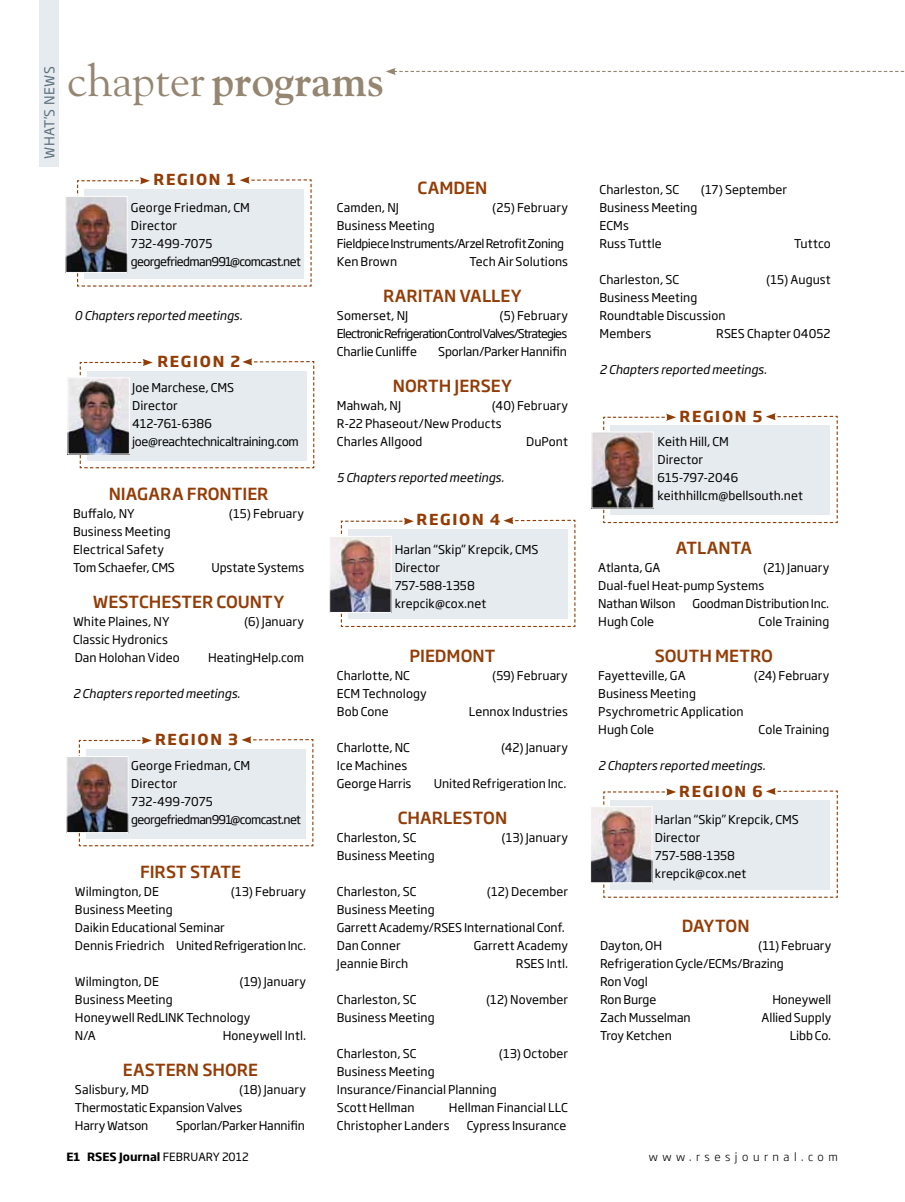
<style>
.page{position:relative;width:905px;height:1202px;background:#fff}
.page>*{position:absolute;margin:0;border:0;box-sizing:border-box;transform-origin:0 0}
.t1{font:700 45px "Goudy";color:#948671}
.t2{font:500 16.5px "Soho Gothic Std";color:#933c06}
.t3{font:700 15px "Soho Gothic Std";letter-spacing:.115em;color:#933c06}
.t4{font:13.5px "Soho Gothic Std";letter-spacing:.035em;color:#5c6f7c}
.t5{font:12px/18px "Soho Gothic Std";color:#000}
.t6{font:italic 12px "Soho Gothic Std";color:#000}
.t7{font:12px/18px "Soho Gothic Std";letter-spacing:-.02em;color:#000}
.t8{font:12px/18px "Soho Gothic Std";letter-spacing:-.03em;color:#000}
.t9{font:700 11.25px "Soho Gothic Std";color:#000}
.t10{font:300 11.25px "Soho Gothic Std";letter-spacing:.4em;color:#000}
.s1{font-weight:400}
</style>
<div class="page">
<div style="left:39px;top:0;width:20px;height:167px;background:#e6ebef"></div>
<svg style="left:386px;top:68px;width:518px;height:7px"></svg>
<svg style="left:78px;top:736px;width:236px;height:111px"></svg>
<svg style="left:77px;top:176px;width:235px;height:111px"></svg>
<img style="left:67px;top:198px;width:59px;height:73px">
<div style="left:65px;top:196px;width:63px;height:77px;border:1px solid #fff"></div>
<img style="left:68px;top:758px;width:59px;height:73px">
<div style="left:66px;top:756px;width:63px;height:77px;border:1px solid #fff"></div>
<svg style="left:79px;top:358px;width:236px;height:111px"></svg>
<img style="left:69px;top:379px;width:59px;height:73px">
<div style="left:67px;top:377px;width:63px;height:77px;border:1px solid #fff"></div>
<svg style="left:602px;top:413px;width:236px;height:110px"></svg>
<img style="left:593px;top:433px;width:58px;height:73px">
<div style="left:591px;top:431px;width:62px;height:77px;border:1px solid #fff"></div>
<svg style="left:340px;top:517px;width:236px;height:110px"></svg>
<img style="left:331px;top:538px;width:58px;height:73px">
<div style="left:329px;top:536px;width:62px;height:77px;border:1px solid #fff"></div>
<svg style="left:603px;top:787px;width:235px;height:111px"></svg>
<img style="left:592px;top:808px;width:58px;height:73px">
<div style="left:590px;top:806px;width:62px;height:77px;border:1px solid #fff"></div>
<p class="t4" style="left:41px;top:159px;width:94px;rotate:-90deg">what’s news</p>
<h1 class="t1" style="left:67px;top:53px;width:318px"><span class="s1">chapter</span> programs</h1>
<p class="t3" style="left:154px;top:170px;width:84px">REGION 1</p>
<h2 class="t2" style="left:417px;top:177px;width:71px">CAMDEN</h2>
<p class="t5" style="left:131px;top:198px;width:171px">George Friedman, CM<br>Director<br>732-499-7075 georgefriedman991@comcast.net</p>
<p class="t6" style="left:75px;top:308px;width:169px">0 Chapters reported meetings.</p>
<p class="t3" style="left:157px;top:351px;width:84px">REGION 2</p>
<p class="t7" style="left:132px;top:378px;width:168px">Joe Marchese, CMS<br>Director<br>412-761-6386 joe@reachtechnicaltraining.com</p>
<h2 class="t2" style="left:109px;top:483px;width:161px">NIAGARA FRONTIER</h2>
<p class="t5" style="left:73px;top:504px;width:52px">Buffalo, NY</p>
<p class="t5" style="left:229px;top:504px;width:77px">(15) February</p>
<p class="t5" style="left:73px;top:522px;width:102px">Business Meeting<br>Electrical Safety<br>Tom Schaefer, CMS</p>
<p class="t5" style="left:211px;top:558px;width:94px">Upstate Systems</p>
<h2 class="t2" style="left:93px;top:591px;width:193px">WESTCHESTER COUNTY</h2>
<p class="t5" style="left:73px;top:612px;width:87px">White Plaines, NY</p>
<p class="t5" style="left:244px;top:612px;width:61px">(6) January</p>
<p class="t5" style="left:73px;top:630px;width:108px">Classic Hydronics<br>Dan Holohan Video</p>
<p class="t5" style="left:208px;top:648px;width:98px">HeatingHelp.com</p>
<p class="t6" style="left:73px;top:686px;width:169px">2 Chapters reported meetings.</p>
<p class="t3" style="left:155px;top:729px;width:84px">REGION 3</p>
<p class="t5" style="left:131px;top:756px;width:171px">George Friedman, CM<br>Director<br>732-499-7075 georgefriedman991@comcast.net</p>
<h2 class="t2" style="left:140px;top:861px;width:102px">FIRST STATE</h2>
<p class="t5" style="left:75px;top:882px;width:81px">Wilmington, DE</p>
<p class="t5" style="left:231px;top:882px;width:77px">(13) February</p>
<p class="t5" style="left:75px;top:900px;width:233px">Business Meeting<br>Daikin Educational Seminar<br>Dennis Friedrich United Refrigeration Inc.</p>
<p class="t5" style="left:75px;top:972px;width:81px">Wilmington, DE</p>
<p class="t5" style="left:239px;top:972px;width:68px">(19) January</p>
<p class="t5" style="left:75px;top:990px;width:177px">Business Meeting<br>Honeywell RedLIN K Technology<br>N/A</p>
<p class="t5" style="left:223px;top:1026px;width:85px">Honeywell Intl.</p>
<h2 class="t2" style="left:123px;top:1059px;width:137px">EASTERN SHORE</h2>
<p class="t5" style="left:75px;top:1080px;width:75px">Salisbury, MD</p>
<p class="t5" style="left:75px;top:1080px;width:233px;text-indent:164px">(18) January<br>Thermostatic Expansion Valves<br>Harry Watson S</p>
<p class="t5" style="left:183px;top:1116px;width:123px">porlan/Parker Hannifin</p>
<p class="t5" style="left:337px;top:198px;width:63px">Camden, NJ</p>
<p class="t5" style="left:492px;top:198px;width:77px">(25) February</p>
<p class="t8" style="left:337px;top:216px;width:229px">Business Meeting<br>Fieldpiece Instruments/Arzel Retrofit Zoning<br>Ken Brown</p>
<p class="t5" style="left:469px;top:252px;width:100px">Tech Air Solutions</p>
<h2 class="t2" style="left:383px;top:285px;width:140px">RARITAN VALLEY</h2>
<p class="t5" style="left:337px;top:306px;width:73px">Somerset, NJ</p>
<p class="t5" style="left:337px;top:306px;width:233px;text-align:justify;text-indent:162px">(5) February Electronic Refrigeration ControlValves/Strategies Charlie Cunliffe Sporlan/Parker Hannifin</p>
<h2 class="t2" style="left:393px;top:375px;width:121px">NORTH JERSEY</h2>
<p class="t5" style="left:337px;top:396px;width:66px">Mahwah, NJ</p>
<p class="t5" style="left:337px;top:396px;width:233px;text-indent:155px">(40) February<br>R-22 Phaseout/New Products<br>Charles Allgood</p>
<p class="t5" style="left:526px;top:432px;width:43px">DuPont</p>
<p class="t6" style="left:337px;top:470px;width:169px">5 Chapters reported meetings.</p>
<p class="t3" style="left:416px;top:510px;width:85px">REGION 4</p>
<p class="t5" style="left:394px;top:540px;width:144px">Harlan “Skip” Krepcik, CMS<br>Director<br>757-588-1358 krepcik@cox.net</p>
<h2 class="t2" style="left:409px;top:645px;width:87px">PIEDMONT</h2>
<p class="t5" style="left:337px;top:666px;width:75px">Charlotte, NC</p>
<p class="t5" style="left:492px;top:666px;width:77px">(59) February</p>
<p class="t5" style="left:337px;top:684px;width:91px">ECM Technology<br>Bob Cone</p>
<p class="t5" style="left:468px;top:702px;width:101px">Lennox Industries</p>
<p class="t5" style="left:337px;top:738px;width:75px">Charlotte, NC</p>
<p class="t5" style="left:501px;top:738px;width:68px">(42) January</p>
<p class="t5" style="left:337px;top:756px;width:76px">Ice Machines<br>George Harris</p>
<p class="t5" style="left:434px;top:774px;width:134px">United Refrigeration Inc.</p>
<h2 class="t2" style="left:398px;top:807px;width:111px">CHARLESTON</h2>
<p class="t5" style="left:337px;top:828px;width:81px">Charleston, SC</p>
<p class="t5" style="left:501px;top:828px;width:68px">(13) January</p>
<p class="t5" style="left:337px;top:846px;width:99px">Business Meeting</p>
<p class="t5" style="left:337px;top:882px;width:81px">Charleston, SC</p>
<p class="t5" style="left:487px;top:882px;width:83px">(12) December</p>
<p class="t5" style="left:337px;top:900px;width:112px">Business Meeting<br>Garrett Academy/RSES</p>
<p class="t5" style="left:464px;top:918px;width:102px">International Conf.</p>
<p class="t5" style="left:337px;top:936px;width:65px">Dan Conner</p>
<p class="t5" style="left:474px;top:936px;width:96px">Garrett Academy</p>
<p class="t5" style="left:337px;top:954px;width:73px">Jeannie Birch</p>
<p class="t5" style="left:516px;top:954px;width:16px">RSES</p>
<p class="t5" style="left:546px;top:954px;width:23px">Intl.</p>
<p class="t5" style="left:337px;top:990px;width:81px">Charleston, SC</p>
<p class="t5" style="left:486px;top:990px;width:83px">(12) November</p>
<p class="t5" style="left:337px;top:1008px;width:99px">Business Meeting</p>
<p class="t5" style="left:337px;top:1044px;width:81px">Charleston, SC</p>
<p class="t5" style="left:499px;top:1044px;width:71px">(13) October</p>
<p class="t5" style="left:337px;top:1062px;width:161px">Business Meeting<br>Insurance/Financial Planning<br>Scott Hellman H</p>
<p class="t5" style="left:457px;top:1098px;width:112px">ellman Financial LLC</p>
<p class="t5" style="left:337px;top:1116px;width:114px">Christopher Landers</p>
<p class="t5" style="left:467px;top:1116px;width:101px">Cypress Insurance</p>
<p class="t5" style="left:599px;top:180px;width:81px">Charleston, SC</p>
<p class="t5" style="left:700px;top:180px;width:88px">(17) September</p>
<p class="t5" style="left:599px;top:198px;width:99px">Business Meeting<br>ECMs<br>Russ Tuttle</p>
<p class="t5" style="left:794px;top:234px;width:38px">Tuttco</p>
<p class="t5" style="left:599px;top:270px;width:81px">Charleston, SC</p>
<p class="t5" style="left:766px;top:270px;width:66px">(15) August</p>
<p class="t5" style="left:599px;top:288px;width:127px">Business Meeting<br>Roundtable Discussion<br>Members</p>
<p class="t5" style="left:716px;top:324px;width:16px">RSES</p>
<p class="t5" style="left:747px;top:324px;width:85px">Chapter 04052</p>
<p class="t6" style="left:599px;top:362px;width:169px">2 Chapters reported meetings.</p>
<p class="t3" style="left:679px;top:407px;width:84px">REGION 5</p>
<p class="t5" style="left:657px;top:432px;width:147px">Keith H ill, CM<br>Director<br>615-797-2046 keithhillcm@bellsouth.net</p>
<h2 class="t2" style="left:675px;top:537px;width:78px">ATLANTA</h2>
<p class="t5" style="left:598px;top:558px;width:60px">Atlanta, GA</p>
<p class="t5" style="left:598px;top:558px;width:233px;text-indent:165px">(21) January<br>Dual-fuel Heat-pump Systems<br>Nathan Wilson</p>
<p class="t5" style="left:692px;top:594px;width:138px">Goodman Distribution Inc.</p>
<p class="t5" style="left:598px;top:612px;width:57px">Hugh Cole</p>
<p class="t5" style="left:758px;top:612px;width:72px">Cole Training</p>
<h2 class="t2" style="left:654px;top:645px;width:120px">SOUTH METRO</h2>
<p class="t5" style="left:598px;top:666px;width:85px">Fayetteville, GA</p>
<p class="t5" style="left:753px;top:666px;width:77px">(24) February</p>
<p class="t5" style="left:598px;top:684px;width:147px">Business Meeting<br>Psychrometric Application<br>Hugh Cole</p>
<p class="t5" style="left:758px;top:720px;width:72px">Cole Training</p>
<p class="t6" style="left:598px;top:758px;width:169px">2 Chapters reported meetings.</p>
<p class="t3" style="left:679px;top:782px;width:85px">REGION 6</p>
<p class="t5" style="left:655px;top:810px;width:144px">Harlan “Skip” Krepcik, CMS<br>Director<br>757-588-1358 krepcik@cox.net</p>
<h2 class="t2" style="left:681px;top:915px;width:69px">DAYTON</h2>
<p class="t5" style="left:600px;top:936px;width:59px">Dayton, OH</p>
<p class="t5" style="left:600px;top:936px;width:233px;text-indent:158px">(11) February<br>Refrigeration Cycle/ECMs/Brazing<br>Ron Vogl<br>Ron Burge</p>
<p class="t5" style="left:772px;top:990px;width:60px">Honeywell</p>
<p class="t5" style="left:600px;top:1008px;width:92px">Zach Musselman</p>
<p class="t5" style="left:761px;top:1008px;width:71px">Allied Supply</p>
<p class="t5" style="left:600px;top:1026px;width:73px">Troy Ketchen</p>
<p class="t5" style="left:789px;top:1026px;width:43px">Libb Co.</p>
<p class="t9" style="left:66px;top:1149px;width:184px">E1 RSES JOURNAL <span class="s1">FEBRuary 2012</span></p>
<p class="t10" style="left:648px;top:1150px;width:190px">www.rsesjournal.com</p>
</div>
